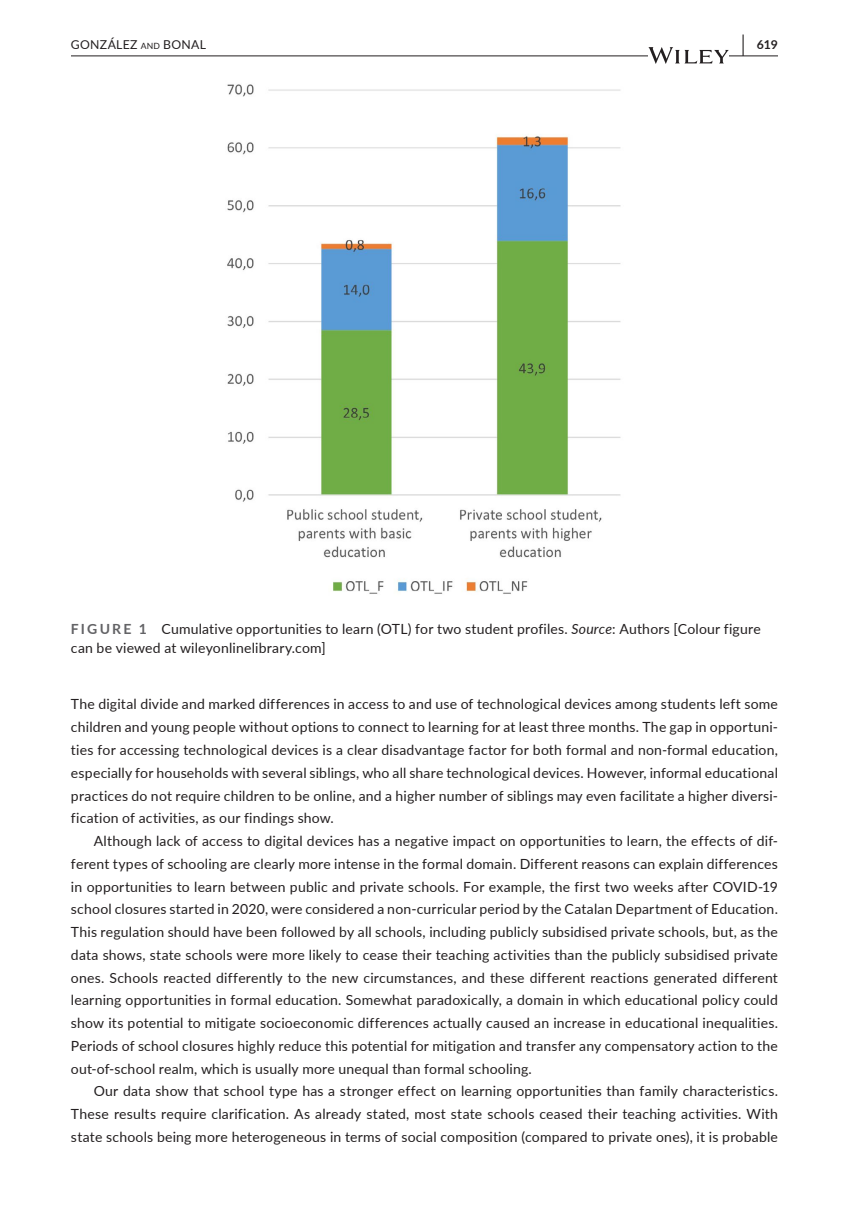
<style>
.page{position:relative;width:849px;height:1221px;background:#fff}
.page>*{position:absolute;margin:0;border:0;box-sizing:border-box;transform-origin:0 0}
.t1{font:700 22.75px "Lato";color:#231f20;scale:.48 1}
.t2{font:14px/22.8px "Lato";letter-spacing:.015em;color:#231f20;text-align:justify}
.t3{font:12.25px "Lato";letter-spacing:.02em;color:#231f20}
.t4{font:700 12.25px "Lato";color:#231f20}
.s1{font-size:8.58px}
.s2{font-weight:700;color:#636366}
.s3{font-style:italic}
</style>
<div class="page">
<hr style="left:71px;top:55px;width:706px;height:1px;background:#231f20">
<svg style="left:648px;top:47px;width:80px;height:17px"></svg>
<img style="left:227px;top:84px;width:394px;height:510px">
<h1 class="t1" style="left:741px;top:27px;width:7px">|</h1>
<p class="t3" style="left:71px;top:36px;width:136px">GONZÁLEZ <span class="s1">an d</span> BONAL</p>
<p class="t4" style="left:756px;top:35px;width:23px">619</p>
<p class="t2" style="left:71px;top:618px;width:691px;line-height:19.2px"><span class="s2">FIGURE 1</span> Cumulative opportunities to learn (OTL) for two student profiles. <span class="s3">Source</span>: Authors [Colour figure can be viewed at wileyonlinelibrary.com]</p>
<p class="t2" style="left:71px;top:692px;width:708px">The digital divide and marked differences in access to and use of technological devices among students left some children and young people without options to connect to learning for at least three months. The gap in opportuni&shy;ties for accessing technological devices is a clear disadvantage factor for both formal and non-formal education, especially for households with several siblings, who all share technological devices. However, informal educational practices do not require children to be online, and a higher number of siblings may even facilitate a higher diversi&shy;fication of activities, as our findings show.</p>
<p class="t2" style="left:71px;top:828px;width:708px;text-indent:23px">Although lack of access to digital devices has a negative impact on opportunities to learn, the effects of dif&shy;ferent types of schooling are clearly more intense in the formal domain. Different reasons can explain differences in opportunities to learn between public and private schools. For example, the first two weeks after COVID-19 school closures started in 2020, were considered a non-curricular period by the Catalan Department of Education.<br>This regulation should have been followed by all schools, including publicly subsidised private schools, but, as the data shows, state schools were more likely to cease their teaching activities than the publicly subsidised private ones. Schools reacted differently to the new circumstances, and these different reactions generated different learning opportunities in formal education. Somewhat paradoxically, a domain in which educational policy could show its potential to mitigate socioeconomic differences actually caused an increase in educational inequalities.<br>Periods of school closures highly reduce this potential for mitigation and transfer any compensatory action to the out-of-school realm, which is usually more unequal than formal schooling.</p>
<p class="t2" style="left:71px;top:1079px;width:708px;text-indent:23px">Our data show that school type has a stronger effect on learning opportunities than family characteristics.<br>These results require clarification. As already stated, most state schools ceased their teaching activities. With state schools being more heterogeneous in terms of social composition (compared to private ones), it is probable</p>
</div>
